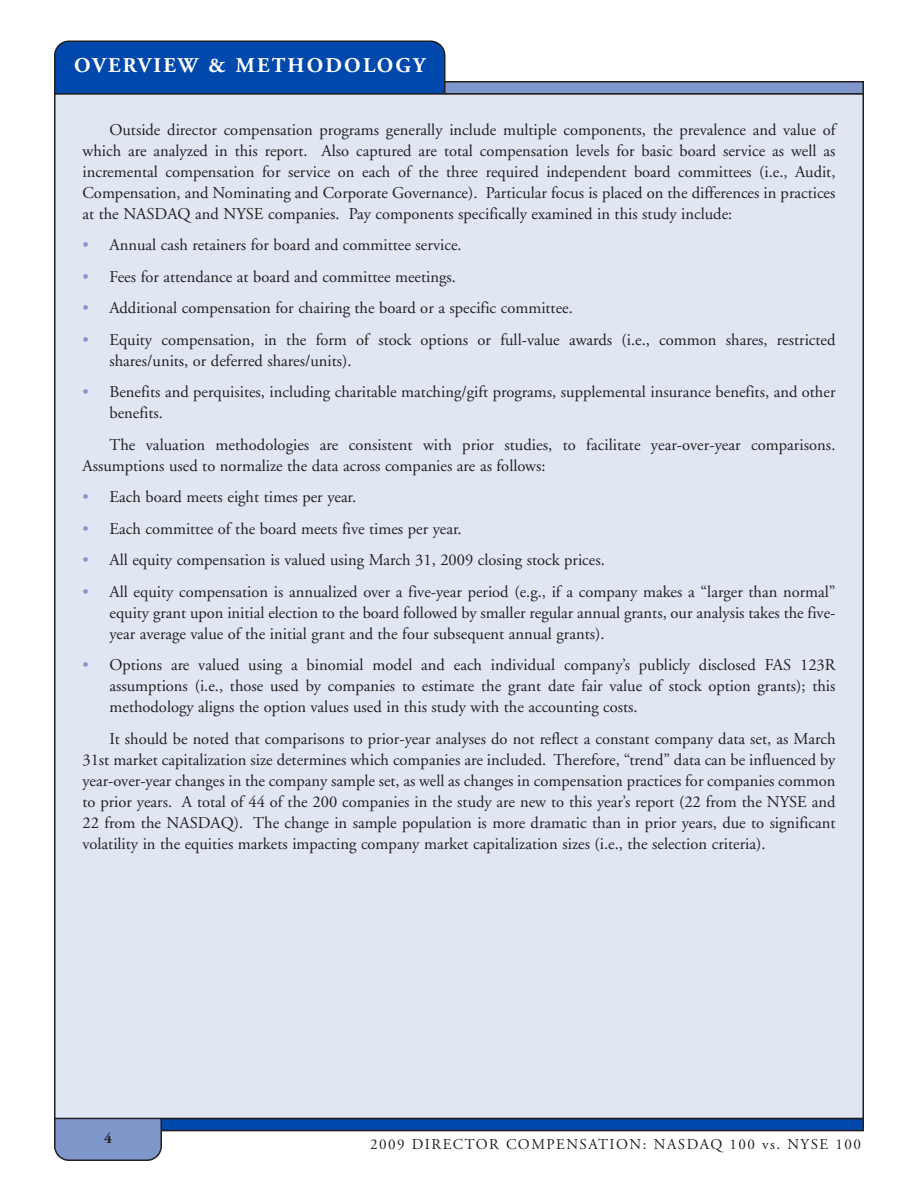
<style>
.page{position:relative;width:918px;height:1188px;background:#fff}
.page>*{position:absolute;margin:0;border:0;box-sizing:border-box;transform-origin:0 0}
.t1{font:700 21px "Adobe Garamond";letter-spacing:.105em;color:#fff}
.t2{font:16.5px/21px "Adobe Garamond";color:#231f20;text-align:justify}
.t3{font:15px "Adobe Garamond";letter-spacing:.1em;color:#231f20}
.t4{font:700 15px "Adobe Garamond";color:#231f20}
.s1{color:#7f97cb}
</style>
<div class="page">
<div style="left:55px;top:82px;width:808px;height:12px;background:#7f97cb"></div>
<div style="left:54px;top:81px;width:810px;height:13px;border:2px solid #231f20"></div>
<div style="left:54px;top:40px;width:392px;height:53px;background:#0048ac"></div>
<div style="left:55px;top:1119px;width:808px;height:12px;background:#0048ac"></div>
<div style="left:54px;top:1118px;width:810px;height:13px;border:2px solid #231f20"></div>
<svg style="left:54px;top:1119px;width:108px;height:42px;background:#7b91c1"></svg>
<div style="left:55px;top:94px;width:808px;height:1024px;background:#e1e6f3"></div>
<p class="t1" style="left:74px;top:57px;width:353px">OVERVIEW &amp; METHODOLOGY</p>
<p class="t2" style="left:82px;top:121px;width:755px;text-indent:27px">Outside director compensation programs generally include multiple components, the prevalence and value of which are analyzed in this report. Also captured are total compensation levels for basic board service as well as incremental compensation for service on each of the three required independent board committees (i.e., Audit, Compensation, and Nominating and Corporate Governance). Particular focus is placed on the differences in practices at the NASDAQ and NYSE companies. Pay components specifically examined in this study include:</p>
<p class="t2" style="left:82px;top:236px;width:381px"><span class="s1">•</span> Annual cash retainers for board and committee service.</p>
<p class="t2" style="left:82px;top:268px;width:375px"><span class="s1">•</span> Fees for attendance at board and committee meetings.</p>
<p class="t2" style="left:82px;top:299px;width:492px"><span class="s1">•</span> Additional compensation for chairing the board or a specific committee.</p>
<p class="t2" style="left:109px;top:330px;width:728px;text-indent:-27px"><span class="s1">•</span> Equity compensation, in the form of stock options or full-value awards (i.e., common shares, restricted shares/units, or deferred shares/units).</p>
<p class="t2" style="left:109px;top:383px;width:728px;text-indent:-27px"><span class="s1">•</span> Benefits and perquisites, including charitable matching/gift programs, supplemental insurance benefits, and other benefits.</p>
<p class="t2" style="left:82px;top:435px;width:754px;text-indent:27px">The valuation methodologies are consistent with prior studies, to facilitate year-over-year comparisons.<br>Assumptions used to normalize the data across companies are as follows:</p>
<p class="t2" style="left:82px;top:488px;width:275px"><span class="s1">•</span> Each board meets eight times per year.</p>
<p class="t2" style="left:82px;top:519px;width:381px"><span class="s1">•</span> Each committee of the board meets five times per year.</p>
<p class="t2" style="left:82px;top:551px;width:524px"><span class="s1">•</span> All equity compensation is valued using March 31, 2009 closing stock prices.</p>
<p class="t2" style="left:109px;top:582px;width:728px;text-indent:-27px"><span class="s1">•</span> All equity compensation is annualized over a five-year period (e.g., if a company makes a “larger than normal” equity grant upon initial election to the board followed by smaller regular annual grants, our analysis takes the five&shy;year average value of the initial grant and the four subsequent annual grants).</p>
<p class="t2" style="left:109px;top:656px;width:728px;text-indent:-27px"><span class="s1">•</span> Options are valued using a binomial model and each individual company’s publicly disclosed FAS 123R assumptions (i.e., those used by companies to estimate the grant date fair value of stock option grants); this methodology aligns the option values used in this study with the accounting costs.</p>
<p class="t2" style="left:82px;top:729px;width:755px;text-indent:27px">It should be noted that comparisons to prior-year analyses do not reflect a constant company data set, as March 31st market capitalization size determines which companies are included. Therefore, “trend” data can be influenced by year-over-year changes in the company sample set, as well as changes in compensation practices for companies common to prior years. A total of 44 of the 200 companies in the study are new to this year’s report (22 from the NYSE and 22 from the NASDAQ). The change in sample population is more dramatic than in prior years, due to significant volatility in the equities markets impacting company market capitalization sizes (i.e., the selection criteria).</p>
<p class="t4" style="left:104px;top:1133px;width:9px">4</p>
<p class="t3" style="left:370px;top:1138px;width:492px">2009 DIRECTOR COMPENSATION: NASDAQ 100 vs. NYSE 100</p>
</div>
